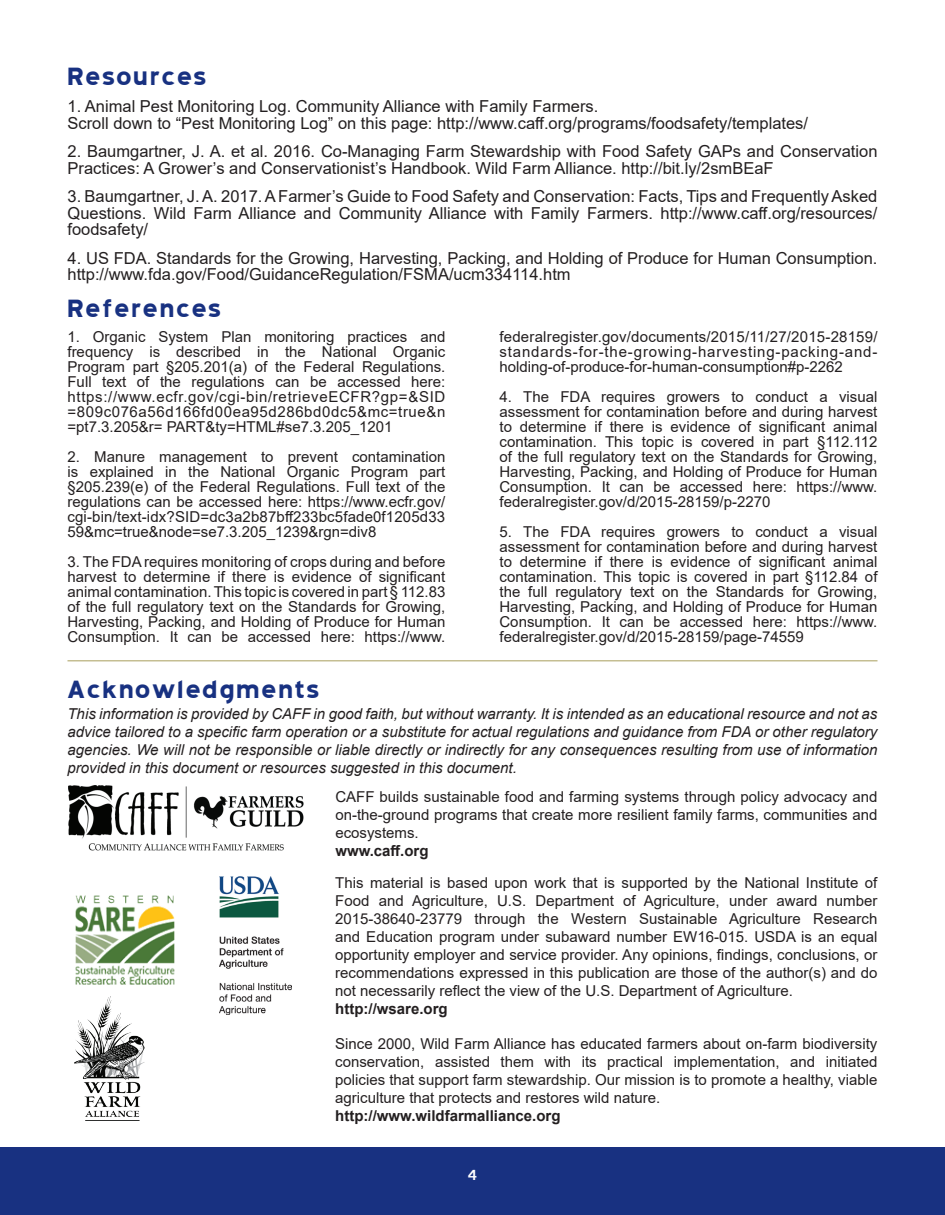
<style>
.page{position:relative;width:945px;height:1215px;background:#fff}
.page>*{position:absolute;margin:0;border:0;box-sizing:border-box;transform-origin:0 0}
.t1{font:700 30px "Blue Highway";color:#183181}
.t2{font:18px "Blue Highway";color:#fff}
.t3{font:16.5px/16.5px "Arial";color:#231f20}
.t4{font:15px/15px "Arial";color:#231f20;text-align:justify}
.t5{font:italic 15px/18px "Arial";color:#231f20;text-align:justify}
.t6{font:700 15px "Arial";color:#231f20}
</style>
<div class="page">
<div style="left:0;top:1148px;width:945px;height:67px;background:#183181"></div>
<hr style="left:68px;top:660px;width:810px;height:2px;background:#c5be92">
<img style="left:68px;top:785px;width:236px;height:66px">
<img style="left:75px;top:895px;width:100px;height:102px">
<img style="left:220px;top:876px;width:71px;height:139px">
<img style="left:75px;top:997px;width:70px;height:124px">
<h1 class="t1" style="left:66px;top:61px;width:143px">Resources</h1>
<p class="t3" style="left:68px;top:98px;width:742px">1. Animal Pest Monitoring Log. Community Alliance with Family Farmers.<br>Scroll down to “Pest Monitoring Log” on this page: http://www.caff.org/programs/foodsafety/templates/</p>
<p class="t3" style="left:68px;top:143px;width:812px">2. Baumgartner, J. A. et al. 2016. Co-Managing Farm Stewardship with Food Safety GAPs and Conservation<br>Practices: A Grower’s and Conservationist’s Handbook. Wild Farm Alliance. http://bit.ly/2smBEaF</p>
<p class="t3" style="left:68px;top:188px;width:811px;text-align:justify">3. Baumgartner, J. A. 2017. A Farmer’s Guide to Food Safety and Conservation: Facts, Tips and Frequently Asked Questions. Wild Farm Alliance and Community Alliance with Family Farmers. http://www.caff.org/resources/ foodsafety/</p>
<p class="t3" style="left:68px;top:250px;width:811px">4. US FDA. Standards for the Growing, Harvesting, Packing, and Holding of Produce for Human Consumption. http://www.fda.gov/Food/GuidanceRegulation/FSMA/ucm334114.htm</p>
<h1 class="t1" style="left:66px;top:293px;width:157px">References</h1>
<p class="t4" style="left:500px;top:329px;width:380px">federalregister.gov/documents/2015/11/27/2015-28159/ standards-for-the-growing-harvesting-packing-and&shy;holding-of-produce-for-human-consumption#p-2262</p>
<p class="t4" style="left:500px;top:389px;width:380px">4. The FDA requires growers to conduct a visual assessment for contamination before and during harvest to determine if there is evidence of significant animal contamination. This topic is covered in part §112.112 of the full regulatory text on the Standards for Growing, Harvesting, Packing, and Holding of Produce for Human Consumption. It can be accessed here: https://www. federalregister.gov/d/2015-28159/p-2270</p>
<p class="t4" style="left:500px;top:524px;width:380px">5. The FDA requires growers to conduct a visual assessment for contamination before and during harvest to determine if there is evidence of significant animal contamination. This topic is covered in part §112.84 of the full regulatory text on the Standards for Growing, Harvesting, Packing, and Holding of Produce for Human Consumption. It can be accessed here: https://www. federalregister.gov/d/2015-28159/page-74559</p>
<h1 class="t1" style="left:66px;top:674px;width:255px">Acknowledgments</h1>
<p class="t5" style="left:68px;top:705px;width:811px">This information is provided by CAFF in good faith, but without warranty. It is intended as an educational resource and not as advice tailored to a specific farm operation or a substitute for actual regulations and guidance from FDA or other regulatory agencies. We will not be responsible or liable directly or indirectly for any consequences resulting from use of information provided in this document or resources suggested in this document.</p>
<p class="t4" style="left:68px;top:329px;width:379px">1. Organic System Plan monitoring practices and frequency is described in the National Organic Program part §205.201(a) of the Federal Regulations.<br>Full text of the regulations can be accessed here: https://www.ecfr.gov/cgi-bin/retrieveECFR?gp=&amp;SID =809c076a56d166fd00ea95d286bd0dc5&amp;mc=true&amp;n =pt7.3.205&amp;r= PART&amp;ty=HTML#se7.3.205_1201</p>
<p class="t4" style="left:68px;top:449px;width:379px">2. Manure management to prevent contamination is explained in the National Organic Program part §205.239(e) of the Federal Regulations. Full text of the regulations can be accessed here: https://www.ecfr.gov/ cgi-bin/text-idx?SID=dc3a2b87bff233bc5fade0f1205d33<br>59&amp;mc=true&amp;node=se7.3.205_1239&amp;rgn=div8</p>
<p class="t4" style="left:68px;top:554px;width:379px">3. The FDA requires monitoring of crops during and before harvest to determine if there is evidence of significant animal contamination. This topic is covered in part § 112.83 of the full regulatory text on the Standards for Growing, Harvesting, Packing, and Holding of Produce for Human Consumption. It can be accessed here: https://www.</p>
<p class="t4" style="left:335px;top:788px;width:544px;line-height:18px">CAFF builds sustainable food and farming systems through policy advocacy and on-the-ground programs that create more resilient family farms, communities and ecosystems.</p>
<p class="t6" style="left:335px;top:840px;width:95px">www.caff.org</p>
<p class="t4" style="left:335px;top:874px;width:544px;line-height:18px">This material is based upon work that is supported by the National Institute of Food and Agriculture, U.S. Department of Agriculture, under award number 2015-38640-23779 through the Western Sustainable Agriculture Research and Education program under subaward number EW16-015. USDA is an equal opportunity employer and service provider. Any opinions, findings, conclusions, or recommendations expressed in this publication are those of the author(s) and do not necessarily reflect the view of the U.S. Department of Agriculture.</p>
<p class="t6" style="left:335px;top:998px;width:114px">http://wsare.org</p>
<p class="t4" style="left:335px;top:1034px;width:544px;line-height:18px">Since 2000, Wild Farm Alliance has educated farmers about on-farm biodiversity conservation, assisted them with its practical implementation, and initiated policies that support farm stewardship. Our mission is to promote a healthy, viable agriculture that protects and restores wild nature.</p>
<p class="t6" style="left:335px;top:1105px;width:227px">http://www.wildfarmalliance.org</p>
<p class="t2" style="left:467px;top:1166px;width:12px">4</p>
</div>
